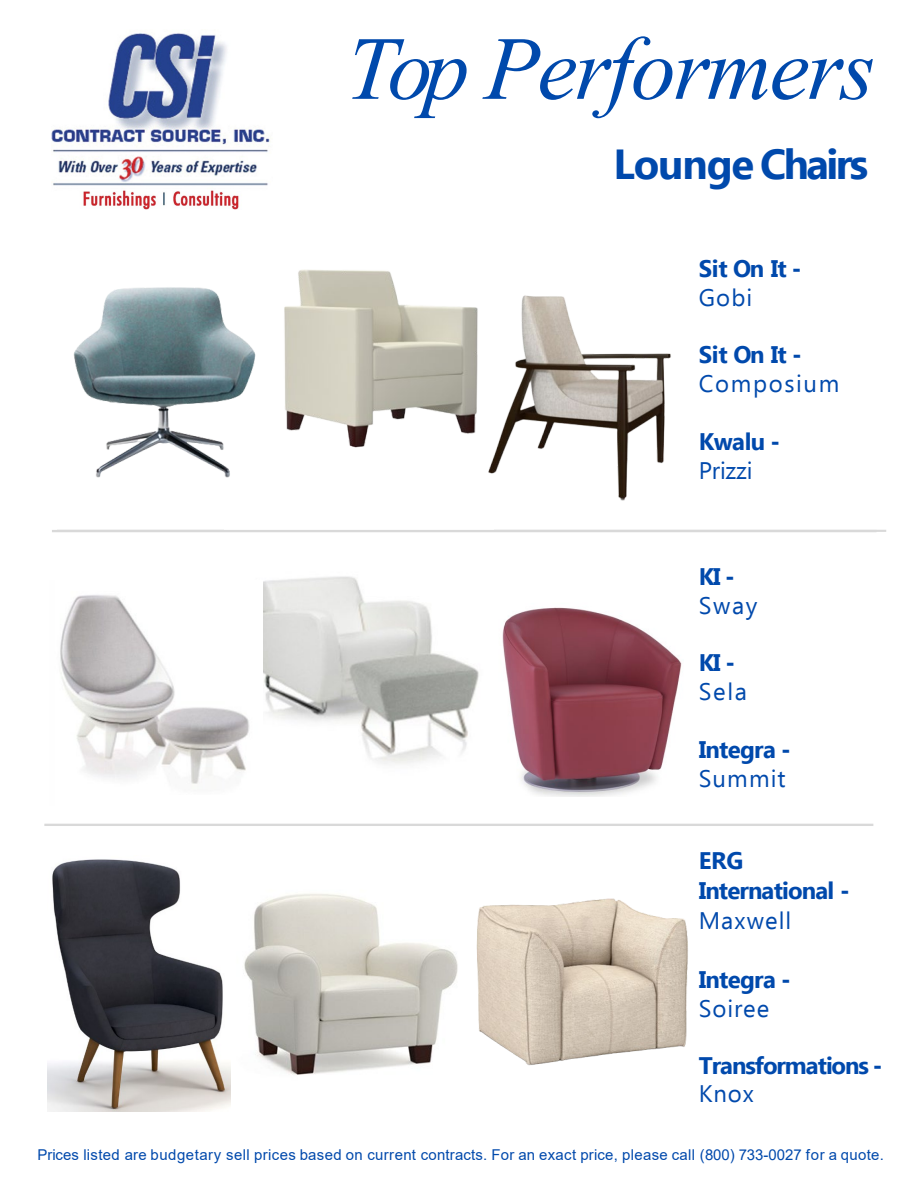
<style>
.page{position:relative;width:918px;height:1188px;background:#fff}
.page>*{position:absolute;margin:0;border:0;box-sizing:border-box;transform-origin:0 0}
.t1{font:italic 90px "Times New Roman";letter-spacing:-.025em;color:#0049ac}
.t2{font:700 42px "Ebrima";letter-spacing:-.045em;color:#0049ac}
.t3{font:700 24px "Ebrima";letter-spacing:-.035em;color:#0049ac}
.t4{font:24px "Ebrima";letter-spacing:.045em;color:#0049ac}
.t5{font:24px "Ebrima";letter-spacing:.065em;color:#0049ac}
.t6{font:15px "Arial";letter-spacing:.02em;color:#0049ac}
</style>
<div class="page">
<hr style="left:44px;top:824px;width:829px;height:2px;background:#d9d9d9">
<hr style="left:57px;top:530px;width:829px;height:2px;background:#d9d9d9">
<img style="left:263px;top:576px;width:216px;height:188px">
<img style="left:60px;top:595px;width:190px;height:189px">
<img style="left:247px;top:893px;width:211px;height:182px">
<img style="left:73px;top:287px;width:173px;height:191px">
<img style="left:246px;top:269px;width:232px;height:179px">
<img style="left:488px;top:295px;width:183px;height:206px">
<img style="left:476px;top:898px;width:212px;height:168px">
<img style="left:48px;top:859px;width:183px;height:253px">
<img style="left:52px;top:33px;width:218px;height:177px">
<hr style="left:52px;top:530px;width:824px;height:2px;background:#d9d9d9">
<img style="left:502px;top:607px;width:180px;height:190px">
<h1 class="t1" style="left:346px;top:7px;width:531px">Top Performers</h1>
<p class="t2" style="left:613px;top:131px;width:256px">Lounge Chairs</p>
<p class="t3" style="left:699px;top:249px;width:104px">Sit On It -</p>
<p class="t4" style="left:699px;top:280px;width:55px">Gobi</p>
<p class="t3" style="left:699px;top:336px;width:104px">Sit On It -</p>
<p class="t5" style="left:699px;top:366px;width:142px">Composium</p>
<p class="t3" style="left:699px;top:422px;width:83px">Kwalu -</p>
<p class="t4" style="left:699px;top:452px;width:55px">Prizzi</p>
<p class="t3" style="left:699px;top:557px;width:38px">KI -</p>
<p class="t4" style="left:699px;top:588px;width:60px">Sway</p>
<p class="t3" style="left:699px;top:644px;width:38px">KI -</p>
<p class="t4" style="left:699px;top:674px;width:50px">Sela</p>
<p class="t3" style="left:699px;top:730px;width:93px">Integra -</p>
<p class="t4" style="left:699px;top:761px;width:88px">Summit</p>
<p class="t3" style="left:699px;top:842px;width:46px">ERG</p>
<p class="t3" style="left:699px;top:872px;width:152px">International -</p>
<p class="t4" style="left:699px;top:903px;width:94px">Maxwell</p>
<p class="t3" style="left:699px;top:961px;width:93px">Integra -</p>
<p class="t4" style="left:699px;top:991px;width:72px">Soiree</p>
<p class="t3" style="left:699px;top:1047px;width:185px">Transformations -</p>
<p class="t4" style="left:699px;top:1076px;width:57px">Knox</p>
<p class="t6" style="left:37px;top:1145px;width:848px">Prices listed are budgetary sell prices based on current contracts. For an exact price, please call (800) 733-0027 for a quote.</p>
</div>
